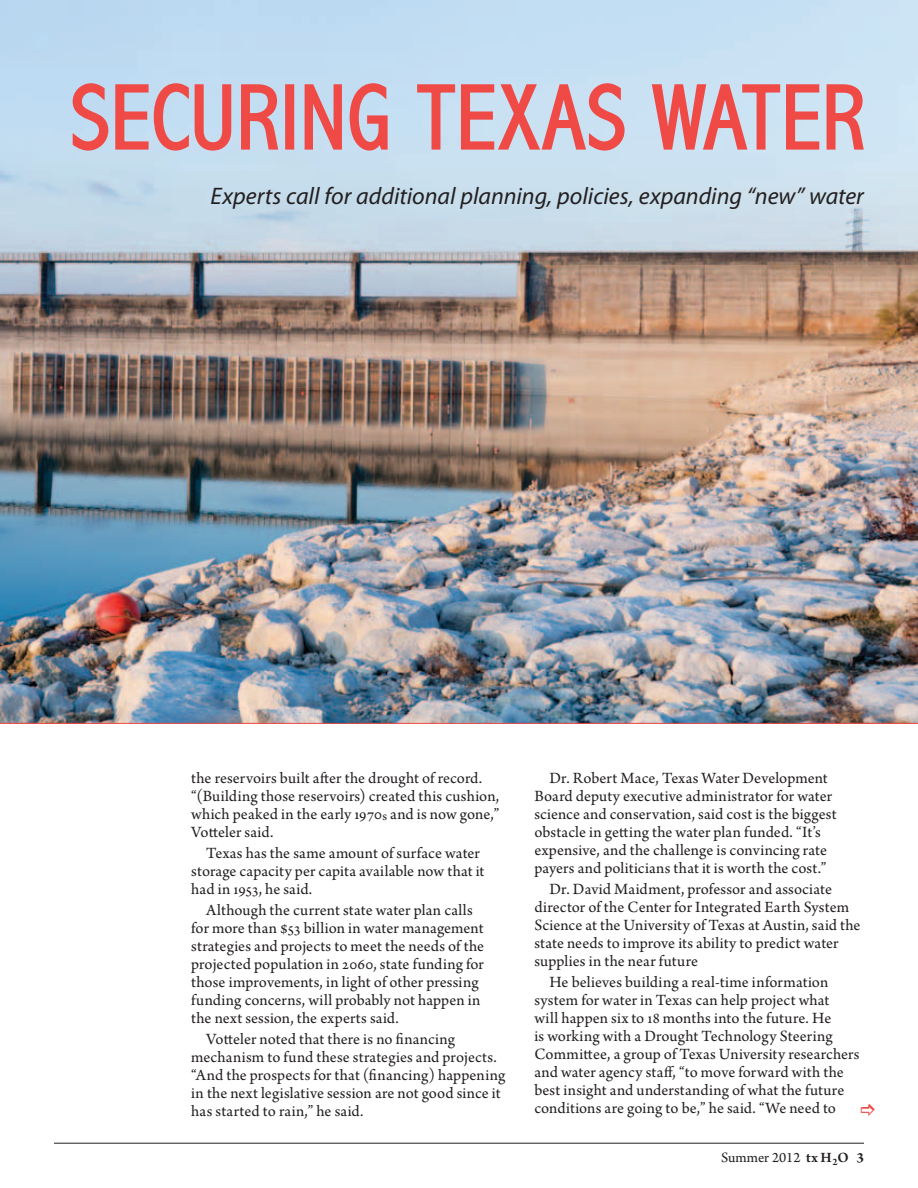
<style>
.page{position:relative;width:918px;height:1188px;background:#fff}
.page>*{position:absolute;margin:0;border:0;box-sizing:border-box;transform-origin:0 0}
.t1{font:300 condensed 91.5px "Abadi";letter-spacing:.02em;color:#f04a47}
.t2{font:italic 24px "Myriad Pro";color:#231f20}
.t3{font:16.5px/18px "Arno Pro";letter-spacing:.005em;color:#231f20}
.t4{font:15px "Arno Pro";color:#231f20}
.s1{font-weight:600}
.s2{font-weight:700}
</style>
<div class="page">
<img style="left:0;top:0;width:918px;height:724px">
<hr style="left:54px;top:1143px;width:810px;height:1px;background:#231f20">
<svg style="left:70px;top:82px;width:163px;height:70px;background:#ceb4c3"></svg>
<svg style="left:240px;top:83px;width:40px;height:68px;background:#d3a8b4"></svg>
<div style="left:285px;top:84px;width:9px;height:66px;border:3px solid #f04a47"></div>
<svg style="left:303px;top:82px;width:86px;height:71px;background:#d2adba"></svg>
<svg style="left:416px;top:81px;width:210px;height:71px;background:#d2b9c6"></svg>
<svg style="left:650px;top:71px;width:216px;height:89px;background:#d4bdc9"></svg>
<h1 class="t1" style="left:72px;top:65px;width:794px">SECURING TEXAS WATER</h1>
<h2 class="t2" style="left:211px;top:181px;width:655px">Experts call for additional planning, policies, expanding “new” water</h2>
<p class="t3" style="left:191px;top:769px;width:310px">the reservoirs built after the drought of record. “(Building those reservoirs) created this cushion, which peaked in the early 1970<sub>s</sub> and is now gone,” Votteler said.</p>
<p class="t3" style="left:191px;top:845px;width:295px;text-indent:15px">Texas has the same amount of surface water storage capacity per capita available now that it had in 1953, he said.</p>
<p class="t3" style="left:191px;top:902px;width:294px;text-indent:15px">Although the current state water plan calls for more than $53 billion in water management strategies and projects to meet the needs of the projected population in 2060, state funding for those improvements, in light of other pressing funding concerns, will probably not happen in the next session, the experts said.</p>
<p class="t3" style="left:191px;top:1031px;width:316px;text-indent:15px">Votteler noted that there is no financing mechanism to fund these strategies and projects. “And the prospects for that (financing) happening in the next legislative session are not good since it has started to rain,” he said.</p>
<p class="t3" style="left:534px;top:769px;width:304px;text-indent:15px">Dr. Robert Mace, Texas Water Development Board deputy executive administrator for water science and conservation, said cost is the biggest obstacle in getting the water plan funded. “It’s expensive, and the challenge is convincing rate payers and politicians that it is worth the cost.”</p>
<p class="t3" style="left:534px;top:881px;width:328px;text-indent:15px">Dr. David Maidment, professor and associate director of the Center for Integrated Earth System Science at the University of Texas at Austin, said the state needs to improve its ability to predict water supplies in the near future</p>
<p class="t3" style="left:534px;top:974px;width:327px;text-indent:15px">He believes building a real-time information system for water in Texas can help project what<br>will happen six to 18 months into the future. He<br>is working with a Drought Technology Steering Committee, a group of Texas University researchers and water agency staff, “to move forward with the best insight and understanding of what the future conditions are going to be,” he said. “We need to</p>
<p class="t4" style="left:721px;top:1149px;width:144px">Summer 2012 <span class="s1">tx H</span><sub>2</sub><span class="s1">O</span> <span class="s2">3</span></p>
</div>
